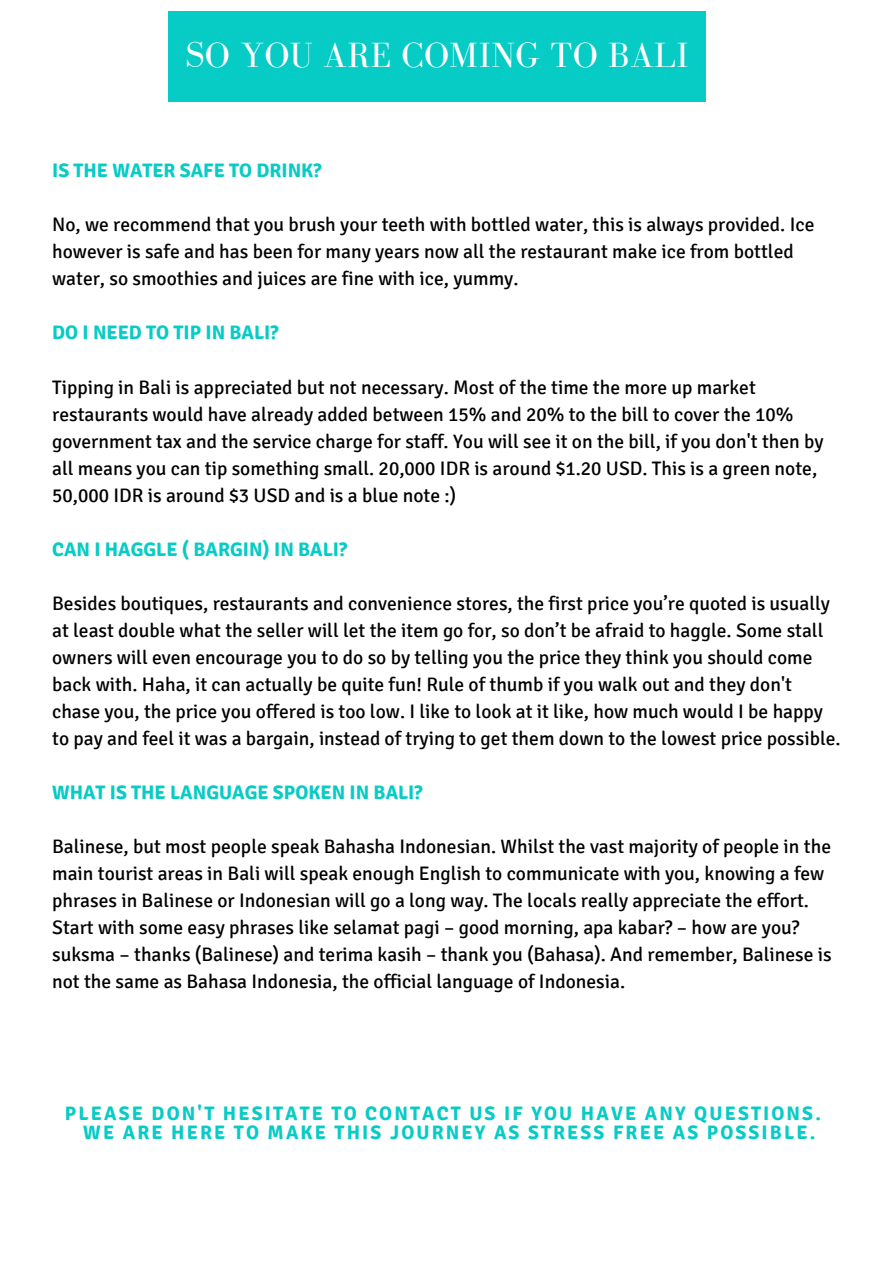
<style>
.page{position:relative;width:894px;height:1264px;background:#fff}
.page>*{position:absolute;margin:0;border:0;box-sizing:border-box;transform-origin:0 0}
.t1{font:36px "Bodoni FLF";letter-spacing:.01em;color:#fff}
.t2{font:19.5px/27px "Signika";color:#000}
.t3{font:700 19.5px/19.2px "Signika";letter-spacing:.11em;color:#07cbc5;text-align:right}
.t4{font:700 19.5px "Signika";color:#07cbc5}
</style>
<div class="page">
<div style="left:168px;top:11px;width:537px;height:90px;background:#07cbc5"></div>
<p class="t1" style="left:185px;top:36px;width:505px">SO YOU ARE COMING TO BALI</p>
<p class="t4" style="left:52px;top:159px;width:271px">IS THE WATER SAFE TO DRINK?</p>
<p class="t2" style="left:52px;top:211px;width:763px">No, we recommend that you brush your teeth with bottled water, this is always provided. Ice however is safe and has been for many years now all the restaurant make ice from bottled water, so smoothies and juices are fine with ice, yummy.</p>
<p class="t4" style="left:52px;top:321px;width:228px">DO I NEED TO TIP IN BALI?</p>
<p class="t2" style="left:52px;top:374px;width:772px">Tipping in Bali is appreciated but not necessary. Most of the time the more up market restaurants would have already added between 15% and 20% to the bill to cover the 10% government tax and the service charge for staff. You will see it on the bill, if you don't then by all means you can tip something small. 20,000 IDR is around $1.20 USD. This is a green note, 50,000 IDR is around $3 USD and is a blue note :)</p>
<p class="t4" style="left:52px;top:537px;width:296px">CAN I HAGGLE ( BARGIN) IN BALI?</p>
<p class="t2" style="left:52px;top:590px;width:789px">Besides boutiques, restaurants and convenience stores, the first price you’re quoted is usually at least double what the seller will let the item go for, so don’t be afraid to haggle. Some stall owners will even encourage you to do so by telling you the price they think you should come back with. Haha, it can actually be quite fun! Rule of thumb if you walk out and they don't chase you, the price you offered is too low. I like to look at it like, how much would I be happy to pay and feel it was a bargain, instead of trying to get them down to the lowest price possible.</p>
<p class="t4" style="left:52px;top:780px;width:372px">WHAT IS THE LANGUAGE SPOKEN IN BALI?</p>
<p class="t2" style="left:52px;top:833px;width:780px">Balinese, but most people speak Bahasha Indonesian. Whilst the vast majority of people in the main tourist areas in Bali will speak enough English to communicate with you, knowing a few phrases in Balinese or Indonesian will go a long way. The locals really appreciate the effort.<br>Start with some easy phrases like selamat pagi – good morning, apa kabar? – how are you? suksma – thanks (Balinese) and terima kasih – thank you (Bahasa). And remember, Balinese is not the same as Bahasa Indonesia, the official language of Indonesia.</p>
<p class="t3" style="left:65px;top:1104px;width:757px">PLEASE DON'T HESITATE TO CONTACT US IF YOU HAVE ANY QUESTIONS.<br>WE ARE HERE TO MAKE THIS JOURNEY AS STRESS FREE AS POSSIBLE.</p>
</div>
